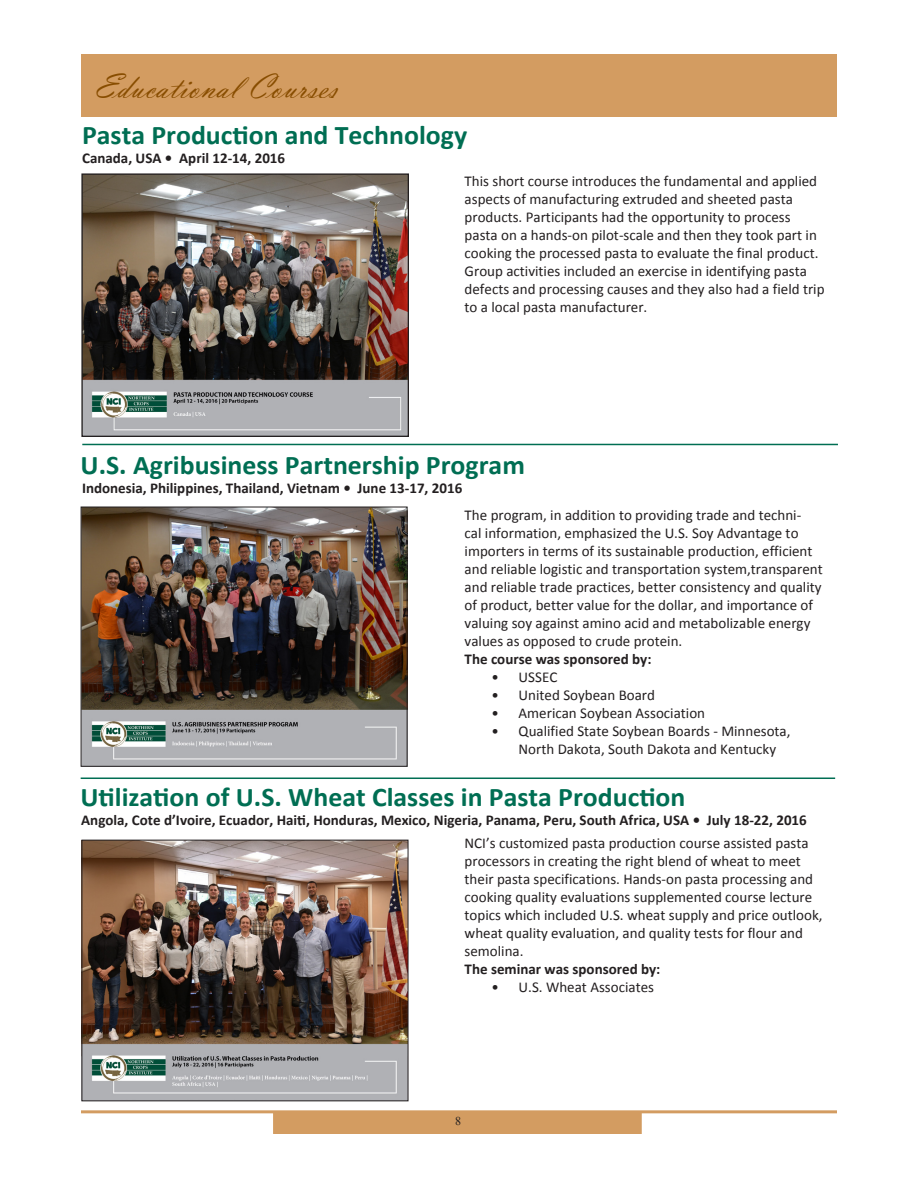
<style>
.page{position:relative;width:918px;height:1188px;background:#fff}
.page>*{position:absolute;margin:0;border:0;box-sizing:border-box;transform-origin:0 0}
.t1{font:36px "Vladimir Script";color:#884d00}
.t2{font:700 27px "Calibri";color:#006e53}
.t3{font:15px/18px "Calibri";color:#231f20}
.t4{font:700 15px "Calibri";color:#231f20}
.t5{font:12px "Times New Roman";color:#231f20}
</style>
<div class="page">
<div style="left:81px;top:54px;width:756px;height:62px;background:#d39c61"></div>
<div style="left:273px;top:1112px;width:369px;height:22px;background:#d39c61"></div>
<hr style="left:81px;top:1110px;width:756px;height:3px;background:#d39c61">
<hr style="left:82px;top:444px;width:756px;height:1px;background:#006e53">
<img style="left:83px;top:175px;width:324px;height:260px">
<div style="left:81px;top:173px;width:328px;height:264px;border:1px solid #231f20"></div>
<img style="left:83px;top:509px;width:323px;height:256px">
<div style="left:81px;top:507px;width:327px;height:260px;border:1px solid #231f20"></div>
<hr style="left:81px;top:778px;width:754px;height:1px;background:#006e53">
<img style="left:83px;top:842px;width:324px;height:257px">
<div style="left:81px;top:840px;width:328px;height:261px;border:1px solid #231f20"></div>
<p class="t1" style="left:95px;top:66px;width:245px">Educational Courses</p>
<p class="t2" style="left:82px;top:117px;width:387px">Pasta Production and Technology</p>
<p class="t4" style="left:82px;top:148px;width:205px">Canada, USA • April 12-14, 2016</p>
<p class="t3" style="left:465px;top:172px;width:361px">This short course introduces the fundamental and applied aspects of manufacturing extruded and sheeted pasta products. Participants had the opportunity to process pasta on a hands-on pilot-scale and then they took part in cooking the processed pasta to evaluate the final product.<br>Group activities included an exercise in identifying pasta defects and processing causes and they also had a field trip to a local pasta manufacturer.</p>
<p class="t2" style="left:81px;top:448px;width:446px">U.S. Agribusiness Partnership Program</p>
<p class="t4" style="left:82px;top:478px;width:382px">Indonesia, Philippines, Thailand, Vietnam • June 13-17, 2016</p>
<p class="t3" style="left:465px;top:506px;width:360px">The program, in addition to providing trade and techni-<br>cal information, emphasized the U.S. Soy Advantage to importers in terms of its sustainable production, efficient and reliable logistic and transportation system,transparent and reliable trade practices, better consistency and quality of product, better value for the dollar, and importance of valuing soy against amino acid and metabolizable energy values as opposed to crude protein.</p>
<p class="t4" style="left:465px;top:650px;width:188px">The course was sponsored by:</p>
<p class="t3" style="left:492px;top:668px;width:67px">• USSEC</p>
<p class="t3" style="left:492px;top:686px;width:165px">• United Soybean Board</p>
<p class="t3" style="left:492px;top:704px;width:215px">• American Soybean Association</p>
<p class="t3" style="left:519px;top:722px;width:273px;text-indent:-27px">• Qualified State Soybean Boards - Minnesota,<br>North Dakota, South Dakota and Kentucky</p>
<p class="t2" style="left:80px;top:780px;width:607px">Utilization of U.S. Wheat Classes in Pasta Production</p>
<p class="t4" style="left:81px;top:810px;width:727px">Angola, Cote d’Ivoire, Ecuador, Haiti, Honduras, Mexico, Nigeria, Panama, Peru, South Africa, USA • July 18-22, 2016</p>
<p class="t3" style="left:465px;top:834px;width:360px">NCI’s customized pasta production course assisted pasta processors in creating the right blend of wheat to meet their pasta specifications. Hands-on pasta processing and cooking quality evaluations supplemented course lecture topics which included U.S. wheat supply and price outlook, wheat quality evaluation, and quality tests for flour and semolina.</p>
<p class="t4" style="left:465px;top:960px;width:197px">The seminar was sponsored by:</p>
<p class="t3" style="left:492px;top:978px;width:164px">• U.S. Wheat Associates</p>
<p class="t5" style="left:455px;top:1113px;width:7px">8</p>
</div>
